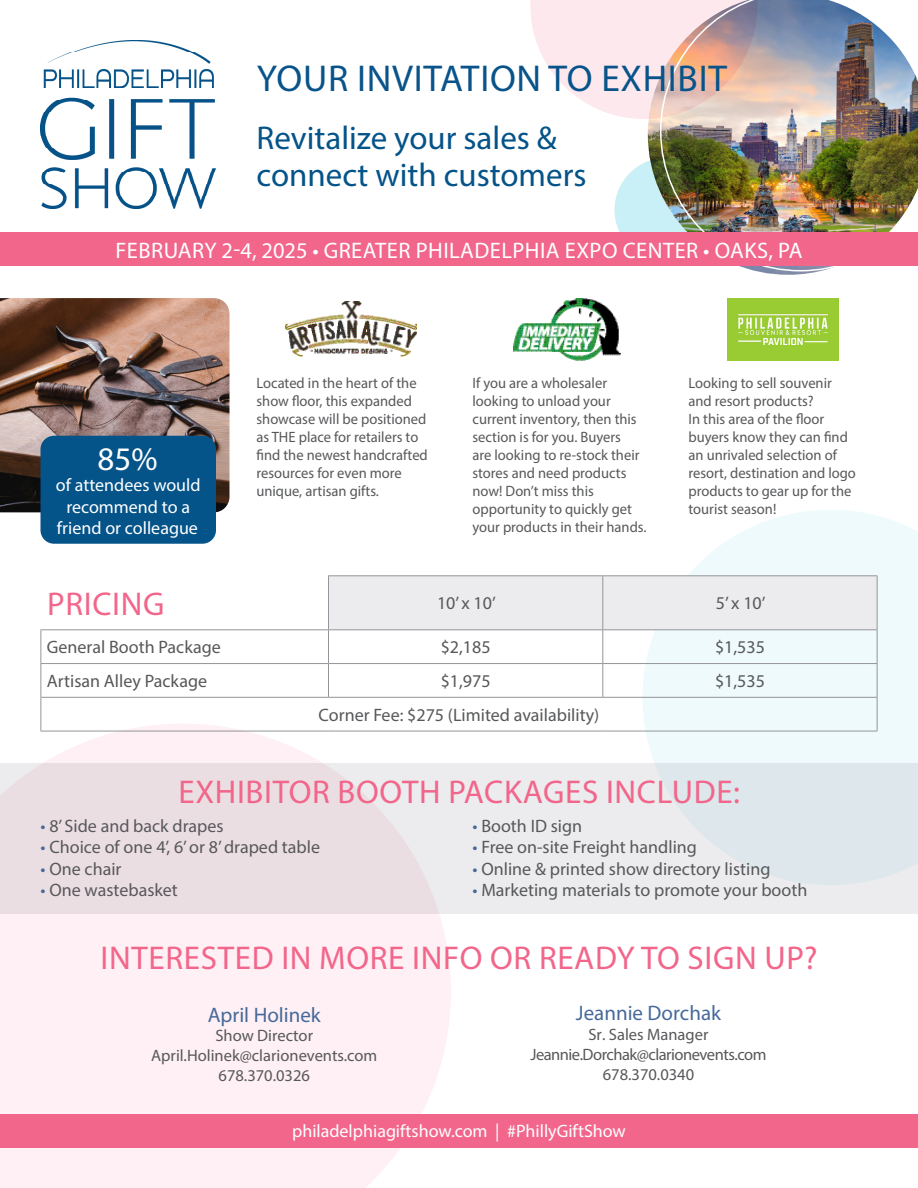
<style>
.page{position:relative;width:918px;height:1188px;background:#fff}
.page>*{position:absolute;margin:0;border:0;box-sizing:border-box;transform-origin:0 0}
.t1{font:37.5px "Myriad Pro";letter-spacing:.02em;color:#08538a}
.Subhead{font:33px "Myriad Pro";letter-spacing:.02em;color:#f2668b}
.t2{font:33px/37.5px "Myriad Pro";color:#045389}
.t3{font:33px "Myriad Pro";color:#fff}
.t4{font:22.5px "Myriad Pro";letter-spacing:.02em;color:#fff}
.Text{font:21px "Myriad Pro";color:#47699a}
.Text-2{font:18px "Myriad Pro";color:#57585a}
.t5{font:18px/21.6px "Myriad Pro";color:#fff;text-align:center}
.Text-3{font:16.5px/19.8px "Myriad Pro";letter-spacing:-.03em;color:#57585a;text-align:center}
.Text-4{font:16.5px/19.8px "Myriad Pro";color:#57585a;text-align:center}
.Text-5{font:15px/18px "Myriad Pro";color:#57585a}
.s1{color:#47699a}
</style>
<div class="page">
<svg style="left:643px;top:510px;width:275px;height:253px;fill:#effafd"></svg>
<svg style="left:0;top:724px;width:451px;height:464px;fill:#fef0f4"></svg>
<img style="left:0;top:298px;width:230px;height:214px">
<div style="left:40px;top:436px;width:176px;height:108px;background:#045389;border-radius:14px"></div>
<div style="left:329px;top:576px;width:548px;height:53px;background:#ececee"></div>
<hr style="left:328px;top:575px;width:275px;height:1px;background:#939598">
<hr style="left:328px;top:576px;width:1px;height:53px;background:#939598">
<hr style="left:603px;top:575px;width:275px;height:1px;background:#939598">
<hr style="left:602px;top:576px;width:1px;height:53px;background:#939598">
<hr style="left:877px;top:576px;width:1px;height:53px;background:#939598">
<hr style="left:40px;top:629px;width:288px;height:1px;background:#939598">
<hr style="left:40px;top:630px;width:1px;height:33px;background:#939598">
<hr style="left:328px;top:629px;width:275px;height:1px;background:#939598">
<hr style="left:328px;top:630px;width:1px;height:33px;background:#939598">
<hr style="left:603px;top:629px;width:275px;height:1px;background:#939598">
<hr style="left:602px;top:630px;width:1px;height:33px;background:#939598">
<hr style="left:877px;top:630px;width:1px;height:33px;background:#939598">
<hr style="left:40px;top:663px;width:288px;height:1px;background:#939598">
<hr style="left:40px;top:664px;width:1px;height:33px;background:#939598">
<hr style="left:328px;top:663px;width:275px;height:1px;background:#939598">
<hr style="left:328px;top:664px;width:1px;height:33px;background:#939598">
<hr style="left:603px;top:663px;width:275px;height:1px;background:#939598">
<hr style="left:602px;top:664px;width:1px;height:33px;background:#939598">
<hr style="left:877px;top:664px;width:1px;height:33px;background:#939598">
<hr style="left:40px;top:697px;width:288px;height:1px;background:#939598">
<hr style="left:40px;top:698px;width:1px;height:33px;background:#939598">
<hr style="left:328px;top:697px;width:275px;height:1px;background:#939598">
<hr style="left:603px;top:697px;width:275px;height:1px;background:#939598">
<hr style="left:877px;top:698px;width:1px;height:33px;background:#939598">
<hr style="left:40px;top:731px;width:288px;height:1px;background:#939598">
<hr style="left:328px;top:731px;width:275px;height:1px;background:#939598">
<hr style="left:603px;top:731px;width:275px;height:1px;background:#939598">
<div style="left:0;top:763px;width:918px;height:150px;background:linear-gradient(to right,#eedde2,#e3edf0)"></div>
<img style="left:286px;top:302px;width:130px;height:55px">
<img style="left:514px;top:298px;width:106px;height:62px">
<div style="left:0;top:1114px;width:918px;height:34px;background:#f2668b"></div>
<img style="left:727px;top:298px;width:112px;height:63px">
<img style="left:40px;top:41px;width:175px;height:167px">
<svg style="left:530px;top:0;width:130px;height:119px"></svg>
<div style="left:615px;top:158px;width:104px;height:104px;background:#caf0f7;border-radius:50%"></div>
<img style="left:660px;top:0;width:258px;height:272px">
<div style="left:0;top:232px;width:918px;height:34px;background:#f2668b"></div>
<p class="t1" style="left:257px;top:55px;width:472px">YOUR INVITATION TO EXHIBIT</p>
<p class="t2" style="left:256px;top:118px;width:332px">Revitalize your sales &amp; connect with customers</p>
<p class="t4" style="left:116px;top:236px;width:688px">FEBRUARY 2-4, 2025 • GREATER PHILADELPHIA EXPO CENTER • OAKS, PA</p>
<p class="t3" style="left:98px;top:438px;width:61px">85%</p>
<p class="t5" style="left:56px;top:474px;width:146px">of attendees would recommend to a friend or colleague</p>
<p class="Text-5" style="left:256px;top:373px;width:173px">Located in the heart of the show floor, this expanded showcase will be positioned as THE place for retailers to find the newest handcrafted resources for even more unique, artisan gifts.</p>
<p class="Text-5" style="left:472px;top:373px;width:176px">If you are a wholesaler looking to unload your current inventory, then this section is for you. Buyers<br>are looking to re-stock their stores and need products now! Don’t miss this opportunity to quickly get your products in their hands.</p>
<p class="Text-5" style="left:688px;top:373px;width:169px">Looking to sell souvenir and resort products?<br>In this area of the floor buyers know they can find an unrivaled selection of resort, destination and logo products to gear up for the tourist season!</p>
<p class="Subhead" style="left:47px;top:584px;width:119px">PRICING</p>
<p class="Text-2" style="left:437px;top:592px;width:60px">10’ x 10’</p>
<p class="Text-2" style="left:716px;top:592px;width:51px">5’ x 10’</p>
<p class="Text-2" style="left:47px;top:636px;width:176px">General Booth Package</p>
<p class="Text-2" style="left:441px;top:636px;width:51px">$2,185</p>
<p class="Text-2" style="left:715px;top:636px;width:51px">$1,535</p>
<p class="Text-2" style="left:47px;top:670px;width:162px">Artisan Alley Package</p>
<p class="Text-2" style="left:441px;top:670px;width:51px">$1,975</p>
<p class="Text-2" style="left:715px;top:670px;width:51px">$1,535</p>
<p class="Text-2" style="left:319px;top:704px;width:282px">Corner Fee: $275 (Limited availability)</p>
<p class="Subhead" style="left:178px;top:772px;width:563px">EXHIBITOR BOOTH PACKAGES INCLUDE:</p>
<p class="Text-2" style="left:40px;top:815px;width:185px"><span class="s1">•</span> 8’ Side and back drapes</p>
<p class="Text-2" style="left:40px;top:836px;width:281px"><span class="s1">•</span> Choice of one 4’, 6’ or 8’ draped table</p>
<p class="Text-2" style="left:40px;top:858px;width:82px"><span class="s1">•</span> One chair</p>
<p class="Text-2" style="left:40px;top:879px;width:139px"><span class="s1">•</span> One wastebasket</p>
<p class="Text-2" style="left:472px;top:815px;width:111px"><span class="s1">•</span> Booth ID sign</p>
<p class="Text-2" style="left:472px;top:836px;width:226px"><span class="s1">•</span> Free on-site Freight handling</p>
<p class="Text-2" style="left:472px;top:858px;width:299px"><span class="s1">•</span> Online &amp; printed show directory listing</p>
<p class="Text-2" style="left:472px;top:879px;width:336px"><span class="s1">•</span> Marketing materials to promote your booth</p>
<p class="Subhead" style="left:101px;top:938px;width:719px">INTERESTED IN MORE INFO OR READY TO SIGN UP?</p>
<p class="Text" style="left:208px;top:1002px;width:115px">April Holinek</p>
<p class="Text-4" style="left:151px;top:1026px;width:228px">Show Director<br>April.Holinek@clarionevents.com<br>678.370.0326</p>
<p class="Text" style="left:576px;top:1000px;width:147px">Jeannie Dorchak</p>
<p class="Text-3" style="left:530px;top:1024px;width:238px">Sr. Sales Manager<br>Jeannie.Dorchak@clarionevents.com<br>678.370.0340</p>
<p class="t5" style="left:292px;top:1120px;width:335px">philadelphiagiftshow.com | #PhillyGiftShow</p>
</div>
